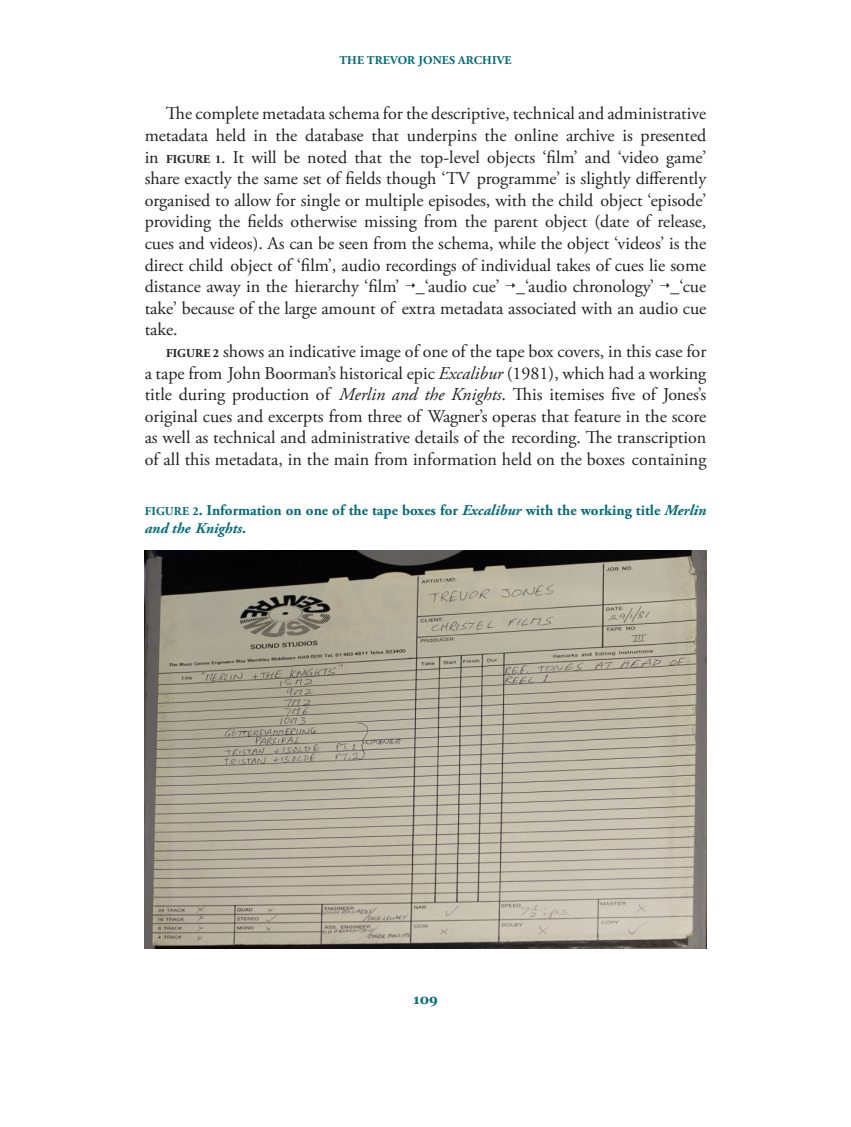
<style>
.page{position:relative;width:851px;height:1127px;background:#fff}
.page>*{position:absolute;margin:0;border:0;box-sizing:border-box;transform-origin:0 0}
.Corpo_testo{font:18px/21.6px "Adobe Garamond Pro";color:#231f20;text-align:justify}
.Didascalia{font:700 15px/18px "Adobe Garamond Pro";color:#006c79}
.t1{font:700 13.5px "Georgia";color:#006c79}
.t2{font:700 12px "Adobe Garamond Pro";letter-spacing:.015em;color:#006c79}
.s1{font-weight:700;font-size:12px}
.s2{font-family:"Menlo";font-weight:700}
.s3{font-style:italic}
.s4{font-size:12px}
</style>
<div class="page">
<img style="left:145px;top:551px;width:561px;height:397px">
<p class="t2" style="left:339px;top:53px;width:174px">THE TREVOR JONES ARCHIVE</p>
<p class="Corpo_testo" style="left:145px;top:103px;width:563px;text-indent:21px">The complete metadata schema for the descriptive, technical and administrative metadata held in the database that underpins the online archive is presented in <span class="s1">FIGURE 1</span>. It will be noted that the top-level objects ‘film’ and ‘video game’ share exactly the same set of fields though ‘TV programme’ is slightly differently organised to allow for single or multiple episodes, with the child object ‘episode’ providing the fields otherwise missing from the parent object (date of release, cues and videos). As can be seen from the schema, while the object ‘videos’ is the direct child object of ‘film’, audio recordings of individual takes of cues lie some distance away in the hierarchy ‘film’ <span class="s2">➝</span>_‘audio cue’ <span class="s2">➝</span>_‘audio chronology’ <span class="s2">➝</span>_‘cue take’ because of the large amount of extra metadata associated with an audio cue take.</p>
<p class="Corpo_testo" style="left:145px;top:341px;width:563px;text-indent:21px"><span class="s1">FIGURE 2</span> shows an indicative image of one of the tape box covers, in this case for a tape from John Boorman’s historical epic <span class="s3">Excalibur</span> (1981), which had a working title during production of <span class="s3">Merlin and the Knights</span>. This itemises five of Jones’s original cues and excerpts from three of Wagner’s operas that feature in the score as well as technical and administrative details of the recording. The transcription of all this metadata, in the main from information held on the boxes containing</p>
<p class="Didascalia" style="left:145px;top:501px;width:563px"><span class="s4">FIGURE 2</span>. Information on one of the tape boxes for <span class="s3">Excalibur</span> with the working title <span class="s3">Merlin and the Knights</span>.</p>
<p class="t1" style="left:413px;top:989px;width:26px">109</p>
</div>
